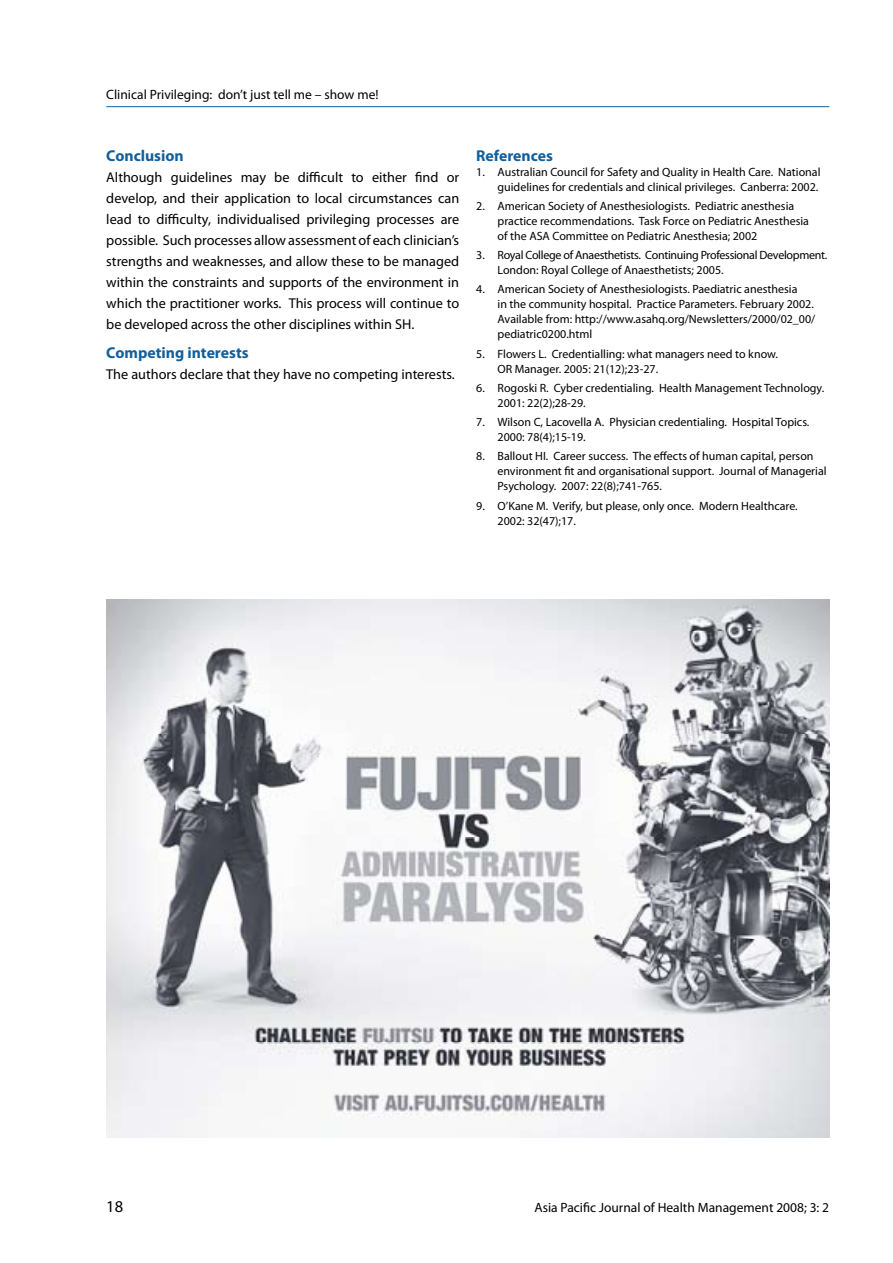
<style>
.page{position:relative;width:893px;height:1263px;background:#fff}
.page>*{position:absolute;margin:0;border:0;box-sizing:border-box;transform-origin:0 0}
.t1{font:16.5px "Myriad Pro";color:#000}
.t2{font:700 15.75px "Myriad Pro";color:#11609e}
.t3{font:14.25px/21px "Myriad Pro";color:#000;text-align:justify}
.t4{font:13.5px "Myriad Pro";color:#000}
.t5{font:12px/15px "Myriad Pro";color:#000}
.t6{font:12px/15px "Myriad Pro";letter-spacing:-.025em;color:#000}
</style>
<div class="page">
<hr style="left:106px;top:106px;width:723px;height:1px;background:#11609e">
<img style="left:106px;top:599px;width:723px;height:538px">
<p class="t4" style="left:106px;top:87px;width:274px">Clinical Privileging: don’t just tell me – show me!</p>
<h2 class="t2" style="left:106px;top:145px;width:79px">Conclusion</h2>
<p class="t3" style="left:106px;top:166px;width:354px">Although guidelines may be difficult to either find or develop, and their application to local circumstances can lead to difficulty, individualised privileging processes are possible. Such processes allow assessment of each clinician’s strengths and weaknesses, and allow these to be managed within the constraints and supports of the environment in which the practitioner works. This process will continue to be developed across the other disciplines within SH.</p>
<h2 class="t2" style="left:106px;top:343px;width:144px">Competing interests</h2>
<p class="t3" style="left:106px;top:364px;width:350px">The authors declare that they have no competing interests.</p>
<h2 class="t2" style="left:476px;top:145px;width:78px">References</h2>
<p class="t5" style="left:476px;top:164px;width:346px;text-align:right">1. Australian Council for Safety and Quality in Health Care. National guidelines for credentials and clinical privileges. Canberra: 2002.</p>
<p class="t5" style="left:497px;top:198px;width:313px;text-indent:-21px">2. American Society of Anesthesiologists. Pediatric anesthesia practice recommendations. Task Force on Pediatric Anesthesia of the ASA Committee on Pediatric Anesthesia; 2002</p>
<p class="t6" style="left:497px;top:247px;width:331px;text-indent:-21px">3. Royal College of Anaesthetists. Continuing Professional Development.<br>London: Royal College of Anaesthetists; 2005.</p>
<p class="t5" style="left:497px;top:282px;width:319px;text-indent:-21px">4. American Society of Anesthesiologists. Paediatric anesthesia<br>in the community hospital. Practice Parameters. February 2002.<br>Available from: http://www.asahq.org/Newsletters/2000/02_00/ pediatric0200.html</p>
<p class="t5" style="left:497px;top:346px;width:282px;text-indent:-21px">5. Flowers L. Credentialling: what managers need to know.<br>OR Manager. 2005: 21(12);23-27.</p>
<p class="t5" style="left:497px;top:380px;width:328px;text-indent:-21px">6. Rogoski R. Cyber credentialing. Health Management Technology.<br>2001: 22(2);28-29.</p>
<p class="t5" style="left:497px;top:414px;width:313px;text-indent:-21px">7. Wilson C, Lacovella A. Physician credentialing. Hospital Topics.<br>2000: 78(4);15-19.</p>
<p class="t5" style="left:497px;top:449px;width:331px;text-indent:-21px">8. Ballout HI. Career success. The effects of human capital, person environment fit and organisational support. Journal of Managerial<br>Psychology. 2007: 22(8);741-765.</p>
<p class="t5" style="left:497px;top:498px;width:302px;text-indent:-21px">9. O’Kane M. Verify, but please, only once. Modern Healthcare.<br>2002: 32(47);17.</p>
<h1 class="t1" style="left:106px;top:1196px;width:18px">18</h1>
<p class="t4" style="left:535px;top:1199px;width:296px">Asia Pacific Journal of Health Management 2008; 3: 2</p>
</div>
